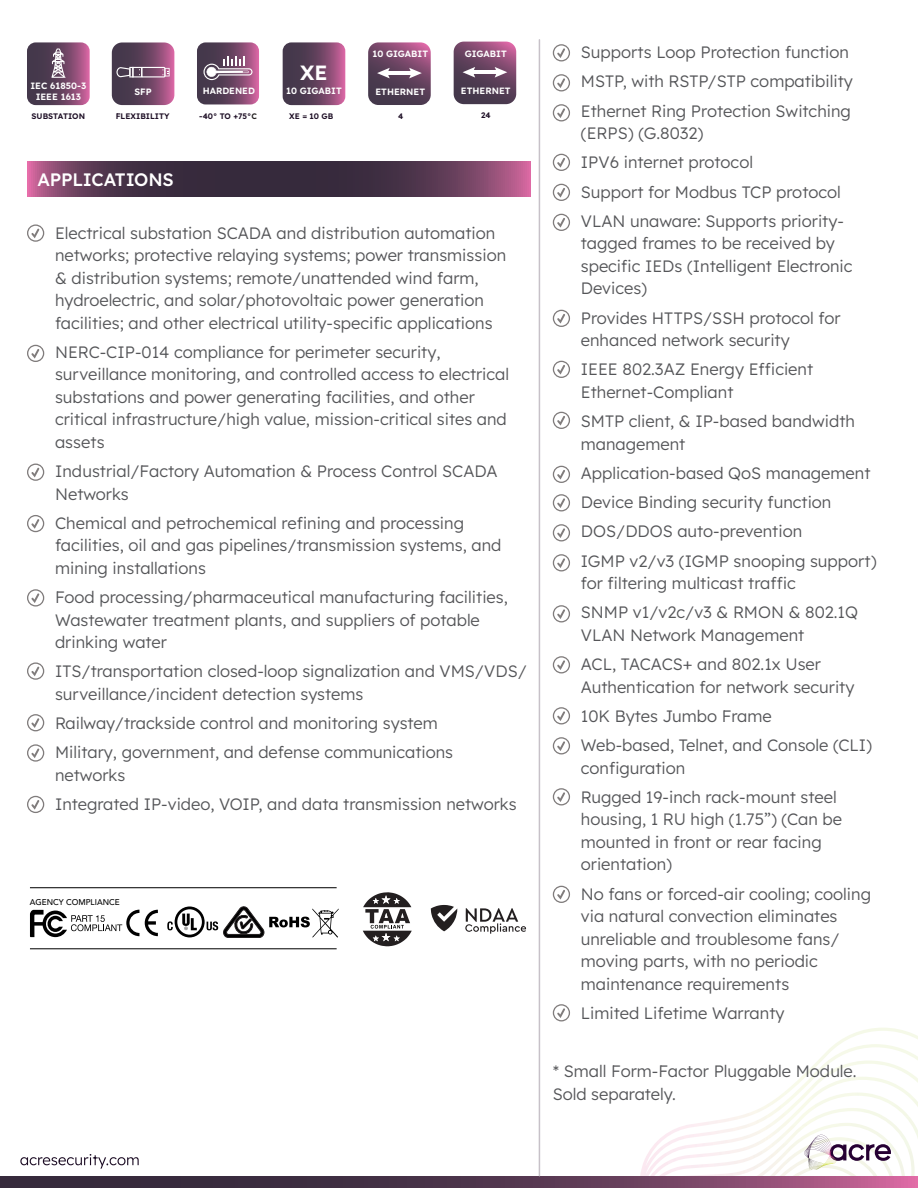
<style>
.page{position:relative;width:918px;height:1188px;background:#fff}
.page>*{position:absolute;margin:0;border:0;box-sizing:border-box;transform-origin:0 0}
.t1{font:600 20.55px "Lexend";color:#fff}
.Product_Subtitle{font:500 18px "Lexend";letter-spacing:-.015em;color:#fff}
.Paragraph_Style_4{font:300 16.5px/22.5px "Lexend";color:#555659}
.Paragraph_Style_2{font:300 16.5px/22.5px "Lexend";color:#555659}
.t2{font:600 9.15px/11.4px "Lexend";color:#fff;text-align:center}
.t3{font:600 9px "Lexend";color:#fff}
.t4{font:500 8.4px "Avenir";color:#000}
.t5{font:600 7.95px "Lexend";color:#1e0f26}
.s1{color:#221f1f}
</style>
<div class="page">
<svg style="left:20px;top:1154px;width:119px;height:15px"></svg>
<img style="left:640px;top:1028px;width:278px;height:148px">
<img style="left:755px;top:1123px;width:150px;height:53px">
<img style="left:769px;top:1137px;width:124px;height:39px">
<img style="left:779px;top:1151px;width:99px;height:25px">
<img style="left:792px;top:1165px;width:65px;height:11px">
<svg style="left:836px;top:1144px;width:55px;height:17px"></svg>
<img style="left:804px;top:1135px;width:32px;height:35px">
<hr style="left:30px;top:887px;width:307px;height:1px;background:#000">
<hr style="left:30px;top:948px;width:307px;height:1px;background:#000">
<svg style="left:145px;top:910px;width:13px;height:26px"></svg>
<svg style="left:30px;top:910px;width:109px;height:27px"></svg>
<svg style="left:167px;top:906px;width:172px;height:32px"></svg>
<svg style="left:0;top:1176px;width:918px;height:12px;background:#5f3b56"></svg>
<svg style="left:553px;top:44px;width:17px;height:17px"></svg>
<svg style="left:553px;top:74px;width:17px;height:17px"></svg>
<svg style="left:553px;top:104px;width:17px;height:17px"></svg>
<svg style="left:553px;top:154px;width:17px;height:17px"></svg>
<svg style="left:553px;top:184px;width:17px;height:17px"></svg>
<svg style="left:553px;top:214px;width:17px;height:17px"></svg>
<svg style="left:553px;top:310px;width:17px;height:17px"></svg>
<svg style="left:553px;top:361px;width:17px;height:17px"></svg>
<svg style="left:553px;top:412px;width:17px;height:17px"></svg>
<svg style="left:553px;top:466px;width:17px;height:17px"></svg>
<svg style="left:553px;top:494px;width:17px;height:17px"></svg>
<svg style="left:553px;top:524px;width:17px;height:17px"></svg>
<svg style="left:553px;top:554px;width:17px;height:17px"></svg>
<svg style="left:553px;top:605px;width:17px;height:17px"></svg>
<svg style="left:553px;top:656px;width:17px;height:17px"></svg>
<svg style="left:553px;top:707px;width:17px;height:17px"></svg>
<svg style="left:553px;top:737px;width:17px;height:17px"></svg>
<svg style="left:553px;top:788px;width:17px;height:17px"></svg>
<svg style="left:553px;top:886px;width:17px;height:17px"></svg>
<svg style="left:553px;top:1004px;width:17px;height:17px"></svg>
<svg style="left:431px;top:905px;width:26px;height:26px"></svg>
<svg style="left:465px;top:908px;width:61px;height:26px"></svg>
<svg style="left:363px;top:892px;width:49px;height:54px"></svg>
<svg style="left:27px;top:161px;width:503px;height:36px;background:#573751"></svg>
<svg style="left:27px;top:224px;width:17px;height:18px"></svg>
<svg style="left:27px;top:345px;width:17px;height:17px"></svg>
<svg style="left:27px;top:464px;width:17px;height:17px"></svg>
<svg style="left:27px;top:515px;width:17px;height:17px"></svg>
<svg style="left:27px;top:589px;width:17px;height:18px"></svg>
<svg style="left:27px;top:662px;width:17px;height:18px"></svg>
<svg style="left:27px;top:714px;width:17px;height:17px"></svg>
<svg style="left:27px;top:744px;width:17px;height:18px"></svg>
<svg style="left:27px;top:796px;width:17px;height:17px"></svg>
<svg style="left:197px;top:42px;width:62px;height:62px;background:#805b77"></svg>
<svg style="left:368px;top:42px;width:63px;height:63px;background:#76546f"></svg>
<svg style="left:112px;top:42px;width:62px;height:63px;background:#78526f"></svg>
<svg style="left:454px;top:42px;width:62px;height:62px;background:#74506c"></svg>
<svg style="left:283px;top:42px;width:62px;height:63px;background:#704867"></svg>
<svg style="left:27px;top:42px;width:63px;height:63px;background:#7a5370"></svg>
<hr style="left:539px;top:40px;width:1px;height:1136px;background:#c7c1c8">
<p class="t2" style="left:372px;top:48px;width:57px">10 GIGABIT</p>
<p class="t2" style="left:465px;top:47px;width:43px">GIGABIT</p>
<p class="t2" style="left:30px;top:79px;width:57px">IEC 61850-3<br>IEEE 1613</p>
<p class="t5" style="left:32px;top:110px;width:55px">SUBSTATION</p>
<p class="t2" style="left:135px;top:85px;width:19px">SFP</p>
<p class="t5" style="left:116px;top:110px;width:56px">FLEXIBILITY</p>
<p class="t1" style="left:300px;top:57px;width:29px">XE</p>
<p class="t2" style="left:286px;top:85px;width:57px">10 GIGABIT</p>
<p class="t3" style="left:203px;top:84px;width:54px">HARDENED</p>
<p class="t2" style="left:375px;top:85px;width:51px">ETHERNET</p>
<p class="t2" style="left:461px;top:84px;width:51px">ETHERNET</p>
<p class="t5" style="left:199px;top:110px;width:59px">-40° TO +75°<span class="s1">C</span></p>
<p class="t5" style="left:289px;top:110px;width:46px">XE = 10 GB</p>
<p class="t5" style="left:481px;top:110px;width:11px">24</p>
<p class="t5" style="left:398px;top:110px;width:7px">4</p>
<p class="Product_Subtitle" style="left:37px;top:166px;width:138px">APPLICATIONS</p>
<p class="Paragraph_Style_2" style="left:55px;top:220px;width:453px">Electrical substation SCADA and distribution automation networks; protective relaying systems; power transmission &amp; distribution systems; remote/unattended wind farm, hydroelectric, and solar/photovoltaic power generation facilities; and other electrical utility-specific applications</p>
<p class="Paragraph_Style_2" style="left:55px;top:340px;width:456px">NERC-CIP-014 compliance for perimeter security, surveillance monitoring, and controlled access to electrical substations and power generating facilities, and other critical infrastructure/high value, mission-critical sites and assets</p>
<p class="Paragraph_Style_2" style="left:55px;top:459px;width:444px">Industrial/Factory Automation &amp; Process Control SCADA<br>Networks</p>
<p class="Paragraph_Style_2" style="left:55px;top:511px;width:448px">Chemical and petrochemical refining and processing facilities, oil and gas pipelines/transmission systems, and mining installations</p>
<p class="Paragraph_Style_2" style="left:55px;top:585px;width:454px">Food processing/pharmaceutical manufacturing facilities,<br>Wastewater treatment plants, and suppliers of potable drinking water</p>
<p class="Paragraph_Style_2" style="left:55px;top:659px;width:473px">ITS/transportation closed-loop signalization and VMS/VDS/ surveillance/incident detection systems</p>
<p class="Paragraph_Style_2" style="left:55px;top:711px;width:384px">Railway/trackside control and monitoring system</p>
<p class="Paragraph_Style_2" style="left:55px;top:740px;width:400px">Military, government, and defense communications networks</p>
<p class="Paragraph_Style_2" style="left:55px;top:792px;width:463px">Integrated IP-video, VOIP, and data transmission networks</p>
<p class="t4" style="left:30px;top:896px;width:91px">AGENCY COMPLIANCE</p>
<p class="Paragraph_Style_4" style="left:581px;top:40px;width:270px">Supports Loop Protection function</p>
<p class="Paragraph_Style_4" style="left:581px;top:69px;width:274px">MSTP, with RSTP/STP compatibility</p>
<p class="Paragraph_Style_4" style="left:581px;top:98px;width:272px">Ethernet Ring Protection Switching (ERPS) (G.8032)</p>
<p class="Paragraph_Style_4" style="left:581px;top:150px;width:174px">IPV6 internet protocol</p>
<p class="Paragraph_Style_4" style="left:581px;top:179px;width:261px">Support for Modbus TCP protocol</p>
<p class="Paragraph_Style_4" style="left:581px;top:209px;width:273px">VLAN unaware: Supports priority&shy;tagged frames to be received by specific IEDs (Intelligent Electronic<br>Devices)</p>
<p class="Paragraph_Style_4" style="left:581px;top:305px;width:261px">Provides HTTPS/SSH protocol for enhanced network security</p>
<p class="Paragraph_Style_4" style="left:581px;top:357px;width:234px">IEEE 802.3AZ Energy Efficient<br>Ethernet-Compliant</p>
<p class="Paragraph_Style_4" style="left:581px;top:409px;width:276px">SMTP client, &amp; IP-based bandwidth management</p>
<p class="Paragraph_Style_4" style="left:581px;top:461px;width:291px">Application-based QoS management</p>
<p class="Paragraph_Style_4" style="left:581px;top:490px;width:252px">Device Binding security function</p>
<p class="Paragraph_Style_4" style="left:581px;top:519px;width:223px">DOS/DDOS auto-prevention</p>
<p class="Paragraph_Style_4" style="left:581px;top:548px;width:297px">IGMP v2/v3 (IGMP snooping support) for filtering multicast traffic</p>
<p class="Paragraph_Style_4" style="left:581px;top:600px;width:279px">SNMP v1/v2c/v3 &amp; RMON &amp; 802.1Q<br>VLAN Network Management</p>
<p class="Paragraph_Style_4" style="left:581px;top:652px;width:275px">ACL, TACACS+ and 802.1x User<br>Authentication for network security</p>
<p class="Paragraph_Style_4" style="left:581px;top:704px;width:192px">10K Bytes Jumbo Frame</p>
<p class="Paragraph_Style_4" style="left:581px;top:733px;width:293px">Web-based, Telnet, and Console (CLI) configuration</p>
<p class="Paragraph_Style_4" style="left:581px;top:785px;width:263px">Rugged 19-inch rack-mount steel housing, 1 RU high (1.75”) (Can be mounted in front or rear facing orientation)</p>
<p class="Paragraph_Style_4" style="left:581px;top:881px;width:292px">No fans or forced-air cooling; cooling via natural convection eliminates unreliable and troublesome fans/ moving parts, with no periodic maintenance requirements</p>
<p class="Paragraph_Style_4" style="left:581px;top:1001px;width:205px">Limited Lifetime Warranty</p>
<p class="Paragraph_Style_4" style="left:553px;top:1059px;width:305px">* Small Form-Factor Pluggable Module.<br>Sold separately.</p>
</div>
